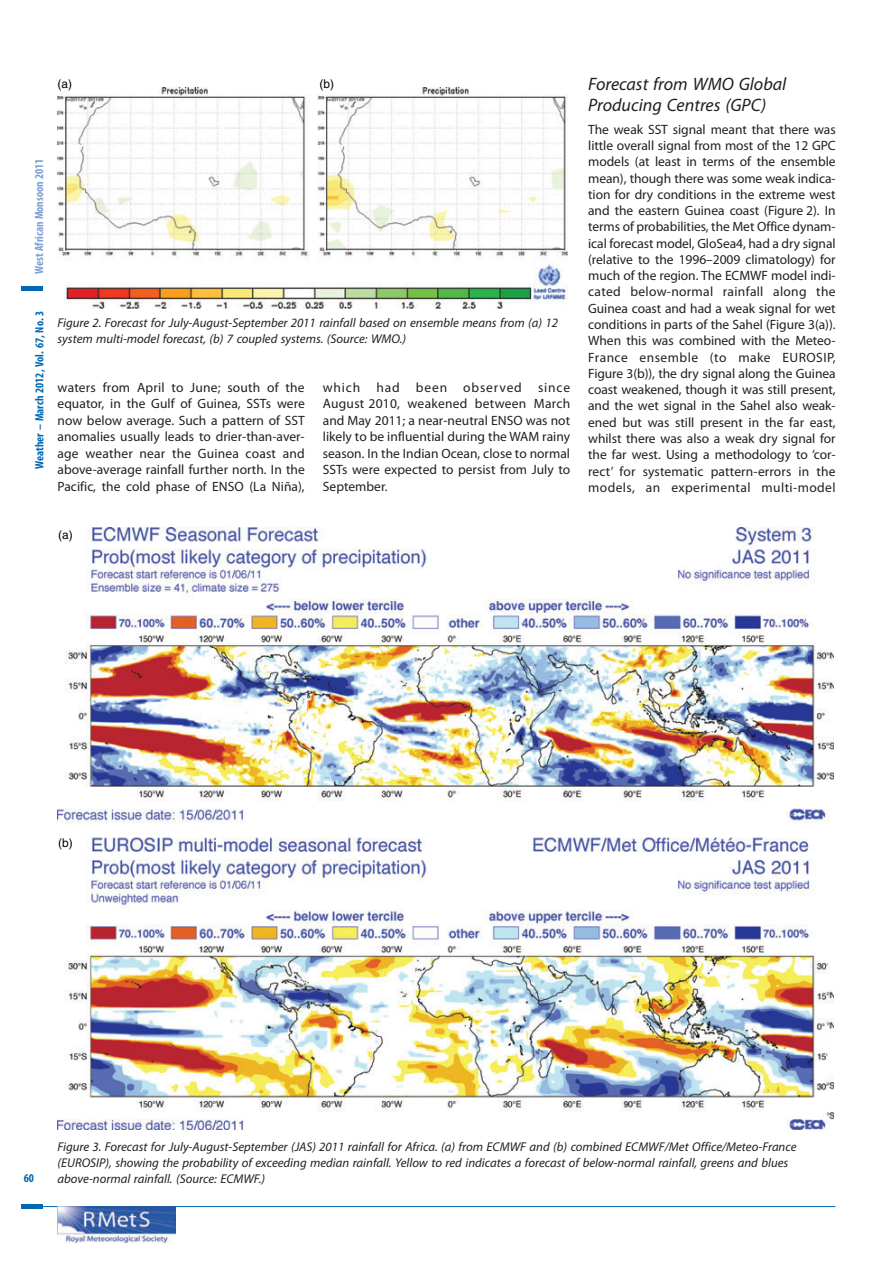
<style>
.page{position:relative;width:893px;height:1263px;background:#fff}
.page>*{position:absolute;margin:0;border:0;box-sizing:border-box;transform-origin:0 0}
.t1{font:italic 18px/21px "Myriad Pro";color:#231f20}
.t2{font:13.5px/16.4px "Myriad Pro";color:#231f20;text-align:justify}
.t3{font:italic 12.75px/15.8px "Myriad Pro";color:#231f20}
.t4{font:700 condensed 12px "Myriad Pro";color:#0168b3}
.t5{font:700 condensed 12px "Myriad Pro";color:#7c9fd2}
.t6{font:12px "Helvetica";color:#000}
</style>
<div class="page">
<hr style="left:39px;top:1206px;width:796px;height:1px;background:#0168b3">
<div style="left:22px;top:1204px;width:21px;height:5px;background:#0168b3"></div>
<img style="left:57px;top:1207px;width:118px;height:35px">
<div style="left:22px;top:286px;width:21px;height:5px;background:#0168b3"></div>
<img style="left:58px;top:88px;width:509px;height:220px">
<img style="left:58px;top:528px;width:776px;height:602px">
<p class="t6" style="left:58px;top:79px;width:16px">(a)</p>
<p class="t6" style="left:320px;top:79px;width:16px">(b)</p>
<p class="t5" style="left:35px;top:274px;width:117px;rotate:-90deg">West African Monsoon 2011</p>
<p class="t4" style="left:35px;top:469px;width:160px;rotate:-90deg">Weather – March 2012, Vol. 67, No. 3</p>
<p class="t3" style="left:58px;top:316px;width:502px">Figure 2. Forecast for July-August-September 2011 rainfall based on ensemble means from (a) 12 system multi-model forecast, (b) 7 coupled systems. (Source: WMO.)</p>
<p class="t2" style="left:58px;top:380px;width:249px">waters from April to June; south of the equator, in the Gulf of Guinea, SSTs were now below average. Such a pattern of SST anomalies usually leads to drier-than-aver&shy;age weather near the Guinea coast and above-average rainfall further north. In the Pacific, the cold phase of ENSO (La Niña),</p>
<p class="t2" style="left:323px;top:380px;width:249px">which had been observed since August 2010, weakened between March and May 2011; a near-neutral ENSO was not likely to be influential during the WAM rainy season. In the Indian Ocean, close to normal SSTs were expected to persist from July to September.</p>
<p class="t6" style="left:58px;top:530px;width:16px">(a)</p>
<h1 class="t1" style="left:588px;top:75px;width:200px">Forecast from WMO Global<br>Producing Centres (GPC)</h1>
<p class="t2" style="left:588px;top:122px;width:249px">The weak SST signal meant that there was little overall signal from most of the 12 GPC models (at least in terms of the ensemble mean), though there was some weak indica&shy;tion for dry conditions in the extreme west and the eastern Guinea coast (Figure 2). In terms of probabilities, the Met Office dynam&shy;ical forecast model, GloSea4, had a dry signal (relative to the 1996–2009 climatology) for much of the region. The ECMWF model indi&shy;cated below-normal rainfall along the Guinea coast and had a weak signal for wet conditions in parts of the Sahel (Figure 3(a)).<br>When this was combined with the Meteo-France ensemble (to make EUROSIP, Figure 3(b)), the dry signal along the Guinea coast weakened, though it was still present, and the wet signal in the Sahel also weak&shy;ened but was still present in the far east, whilst there was also a weak dry signal for the far west. Using a methodology to ‘cor&shy;rect’ for systematic pattern-errors in the models, an experimental multi-model</p>
<p class="t6" style="left:58px;top:839px;width:16px">(b)</p>
<p class="t4" style="left:24px;top:1174px;width:12px">60</p>
<p class="t3" style="left:58px;top:1140px;width:740px">Figure 3. Forecast for July-August-September (JAS) 2011 rainfall for Africa. (a) from ECMWF and (b) combined ECMWF/Met Office/Meteo-France (EUROSIP), showing the probability of exceeding median rainfall. Yellow to red indicates a forecast of below-normal rainfall, greens and blues above-normal rainfall. (Source: ECMWF.)</p>
</div>
